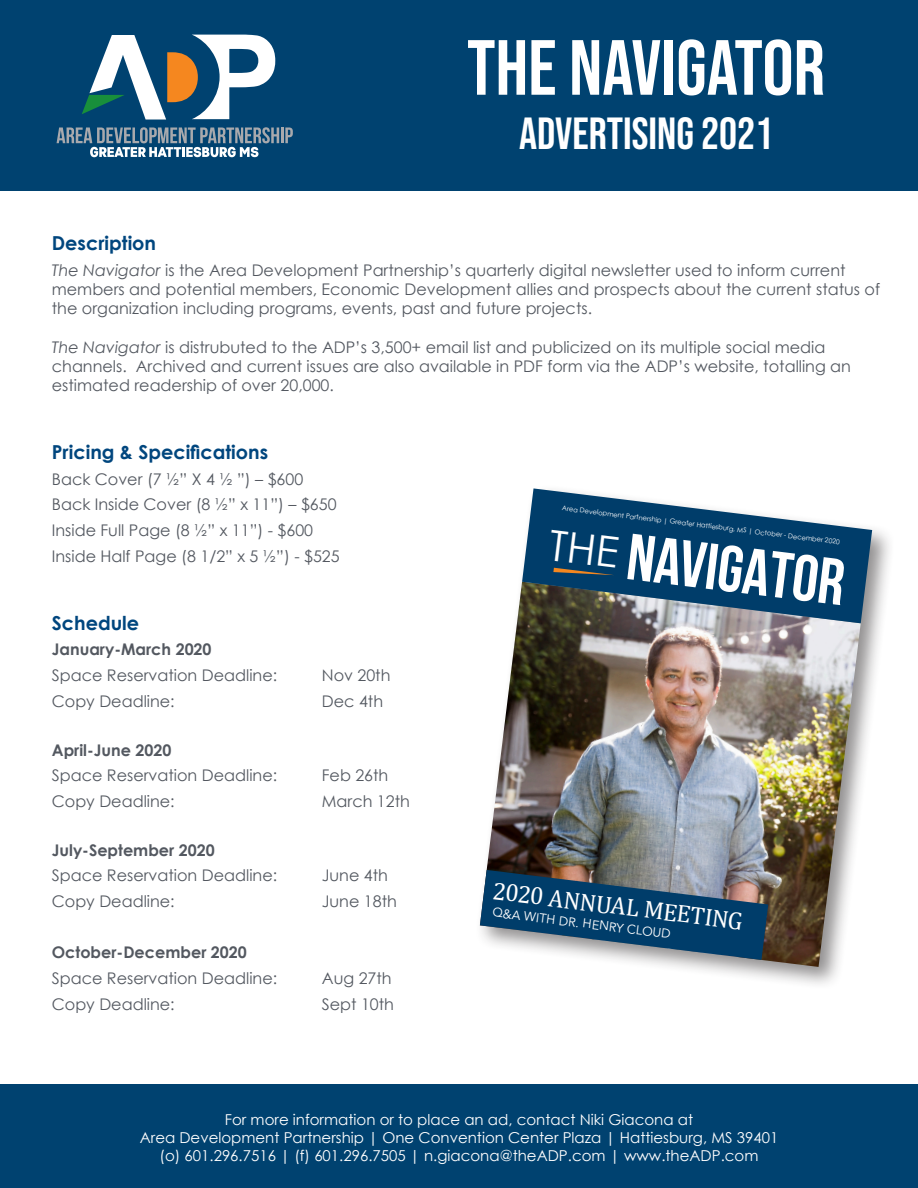
<style>
.page{position:relative;width:918px;height:1188px;background:#fff}
.page>*{position:absolute;margin:0;border:0;box-sizing:border-box;transform-origin:0 0}
.t1{font:78px "Bebas Neue";color:#fff}
.t2{font:700 65.25px "Bebas Neue";color:#fff}
.t3{font:45px "Bebas Neue";color:#fff}
.t4{font:24.6px "Cambria Math";color:#fff}
.t5{font:700 19.2px "Century Gothic";color:#00467e}
.t6{font:16.05px/19.2px "Century Gothic";color:#535860}
.t7{font:700 16.05px "Century Gothic";color:#535860}
.t8{font:15px "Century Gothic";color:#fff}
.t9{font:12.6px "Avenir LT Std";color:#fff}
.t10{font:6.75px "Century Gothic";color:#fff}
.s1{font-style:italic}
</style>
<div class="page">
<div style="left:0;top:0;width:918px;height:190px;background:#004270"></div>
<div style="left:0;top:1084px;width:918px;height:104px;background:#004270"></div>
<div style="left:475px;top:484px;width:421px;height:507px;background:#231f20;opacity:.5"></div>
<img style="left:480px;top:582px;width:381px;height:385px">
<svg style="left:480px;top:870px;width:288px;height:90px;background:#456883"></svg>
<svg style="left:522px;top:488px;width:350px;height:135px;fill:#003d6a"></svg>
<hr style="left:281px;top:127px;width:3px;height:16px;background:#a8a9ad">
<svg style="left:285px;top:127px;width:8px;height:16px"></svg>
<svg style="left:57px;top:127px;width:222px;height:30px"></svg>
<svg style="left:82px;top:35px;width:193px;height:85px"></svg>
<div style="left:548px;top:529px;width:71px;height:46px;background:#003d6a"></div>
<p class="t1" style="left:467px;top:24px;width:360px">THE NAVIGATOR</p>
<p class="t3" style="left:519px;top:108px;width:256px">ADVERTISING 2021</p>
<p class="t5" style="left:52px;top:228px;width:106px">Description</p>
<p class="t6" style="left:52px;top:260px;width:830px"><span class="s1">The Navigator</span> is the Area Development Partnership’s quarterly digital newsletter used to inform current members and potential members, Economic Development allies and prospects about the current status of the organization including programs, events, past and future projects.</p>
<p class="t6" style="left:52px;top:337px;width:801px"><span class="s1">The Navigator</span> is distrubuted to the ADP’s 3,500+ email list and publicized on its multiple social media channels. Archived and current issues are also available in PDF form via the ADP’s website, totalling an estimated readership of over 20,000.</p>
<p class="t5" style="left:52px;top:438px;width:218px">Pricing &amp; Specifications</p>
<p class="t6" style="left:52px;top:469px;width:253px">Back Cover (7 ½” X 4 ½ ”) – $600</p>
<p class="t6" style="left:52px;top:495px;width:286px">Back Inside Cover (8 ½” x 11”) – $650</p>
<p class="t6" style="left:52px;top:520px;width:263px">Inside Full Page (8 ½” x 11”) - $600</p>
<p class="t6" style="left:52px;top:546px;width:289px">Inside Half Page (8 1/2” x 5 ½”) - $525</p>
<p class="t5" style="left:52px;top:608px;width:89px">Schedule</p>
<p class="t7" style="left:52px;top:637px;width:161px">January-March 2020</p>
<p class="t6" style="left:52px;top:665px;width:227px">Space Reservation Deadline:</p>
<p class="t6" style="left:322px;top:665px;width:70px">Nov 20th</p>
<p class="t6" style="left:52px;top:691px;width:124px">Copy Deadline:</p>
<p class="t6" style="left:322px;top:691px;width:63px">Dec 4th</p>
<p class="t7" style="left:52px;top:738px;width:121px">April-June 2020</p>
<p class="t6" style="left:52px;top:766px;width:227px">Space Reservation Deadline:</p>
<p class="t6" style="left:322px;top:766px;width:68px">Feb 26th</p>
<p class="t6" style="left:52px;top:791px;width:124px">Copy Deadline:</p>
<p class="t6" style="left:322px;top:791px;width:90px">March 12th</p>
<p class="t7" style="left:52px;top:838px;width:164px">July-September 2020</p>
<p class="t6" style="left:52px;top:866px;width:227px">Space Reservation Deadline:</p>
<p class="t6" style="left:322px;top:866px;width:68px">June 4th</p>
<p class="t6" style="left:52px;top:891px;width:124px">Copy Deadline:</p>
<p class="t6" style="left:322px;top:891px;width:77px">June 18th</p>
<p class="t7" style="left:52px;top:940px;width:197px">October-December 2020</p>
<p class="t6" style="left:52px;top:968px;width:227px">Space Reservation Deadline:</p>
<p class="t6" style="left:322px;top:968px;width:71px">Aug 27th</p>
<p class="t6" style="left:52px;top:994px;width:124px">Copy Deadline:</p>
<p class="t6" style="left:322px;top:994px;width:74px">Sept 10th</p>
<p class="t10" style="left:563px;top:503px;width:281px;rotate:7deg">Area Development Partnership | Greater Hattiesburg, MS | October - December 2020</p>
<p class="t2" style="left:632px;top:521px;width:220px;rotate:7deg">NAVIGATOR</p>
<p class="t4" style="left:495px;top:876px;width:253px;rotate:7deg">2020 ANNUAL MEETING</p>
<p class="t9" style="left:494px;top:905px;width:181px;rotate:7deg">Q&amp;A WITH DR. HENRY CLOUD</p>
<p class="t8" style="left:225px;top:1109px;width:470px">For more information or to place an ad, contact Niki Giacona at</p>
<p class="t8" style="left:140px;top:1127px;width:640px">Area Development Partnership | One Convention Center Plaza | Hattiesburg, MS 39401</p>
<p class="t8" style="left:160px;top:1145px;width:600px">(o) 601.296.7516 | (f) 601.296.7505 | n.giacona@theADP.com | www.theADP.com</p>
</div>
